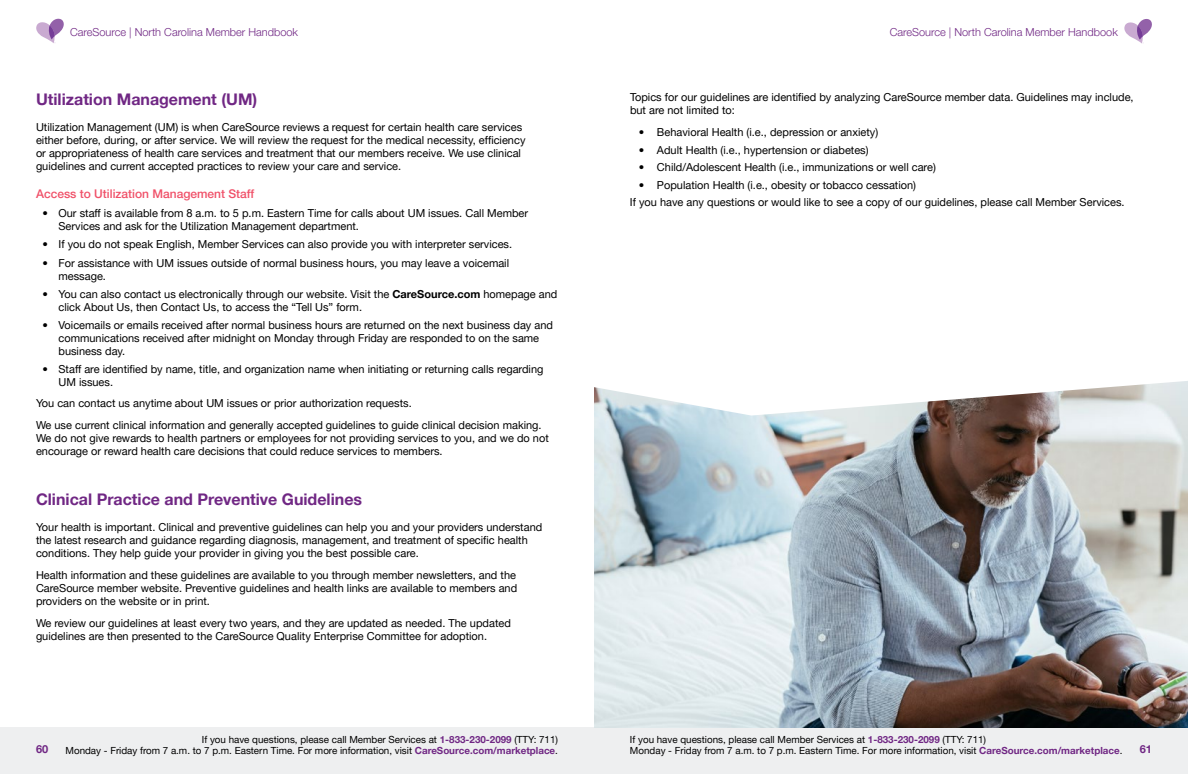
<style>
.page{position:relative;width:1188px;height:774px;background:#fff}
.page>*{position:absolute;margin:0;border:0;box-sizing:border-box;transform-origin:0 0}
.t1{font:700 16px "Helvetica Neue LT Pro";color:#702784}
.t2{font:500 12px "Helvetica Neue LT Pro";color:#f05169}
.t3{font:11px/13px "Helvetica Neue LT Pro";color:#000}
.t4{font:300 11px "Helvetica Neue LT Pro";color:#702784}
.t5{font:700 11px "Helvetica Neue LT Pro";color:#702784}
.t6{font:9.8px/11px "Helvetica Neue LT Pro";color:#000;text-align:right}
.s1{font-weight:700}
.s2{font-weight:700;color:#702784}
</style>
<div class="page">
<div style="left:0;top:727px;width:1188px;height:47px;background:#eeeff0"></div>
<svg style="left:36px;top:18px;width:28px;height:25px"></svg>
<svg style="left:1124px;top:19px;width:28px;height:25px"></svg>
<img style="left:594px;top:416px;width:594px;height:311px">
<svg style="left:594px;top:381px;width:594px;height:35px"></svg>
<p class="t4" style="left:70px;top:26px;width:230px">CareSource | North Carolina Member Handbook</p>
<p class="t4" style="left:890px;top:25px;width:230px">CareSource | North Carolina Member Handbook</p>
<h3 class="t1" style="left:36px;top:89px;width:223px">Utilization Management (UM)</h3>
<p class="t3" style="left:36px;top:121px;width:491px">Utilization Management (UM) is when CareSource reviews a request for certain health care services either before, during, or after service. We will review the request for the medical necessity, efficiency or appropriateness of health care services and treatment that our members receive. We use clinical guidelines and current accepted practices to review your care and service.</p>
<h4 class="t2" style="left:36px;top:187px;width:220px">Access to Utilization Management Staff</h4>
<p class="t3" style="left:59px;top:207px;width:471px;text-indent:-16px">• Our staff is available from 8 a.m. to 5 p.m. Eastern Time for calls about UM issues. Call Member<br>Services and ask for the Utilization Management department.</p>
<p class="t3" style="left:42px;top:238px;width:471px">• If you do not speak English, Member Services can also provide you with interpreter services.</p>
<p class="t3" style="left:59px;top:256px;width:452px;text-indent:-16px">• For assistance with UM issues outside of normal business hours, you may leave a voicemail message.</p>
<p class="t3" style="left:59px;top:287px;width:500px;text-indent:-16px">• You can also contact us electronically through our website. Visit the <span class="s1">CareSource.com</span> homepage and click About Us, then Contact Us, to access the “Tell Us” form.</p>
<p class="t3" style="left:59px;top:318px;width:496px;text-indent:-16px">• Voicemails or emails received after normal business hours are returned on the next business day and communications received after midnight on Monday through Friday are responded to on the same business day.</p>
<p class="t3" style="left:59px;top:362px;width:486px;text-indent:-16px">• Staff are identified by name, title, and organization name when initiating or returning calls regarding<br>UM issues.</p>
<p class="t3" style="left:36px;top:396px;width:377px">You can contact us anytime about UM issues or prior authorization requests.</p>
<p class="t3" style="left:36px;top:418px;width:514px">We use current clinical information and generally accepted guidelines to guide clinical decision making.<br>We do not give rewards to health partners or employees for not providing services to you, and we do not encourage or reward health care decisions that could reduce services to members.</p>
<h3 class="t1" style="left:36px;top:489px;width:328px">Clinical Practice and Preventive Guidelines</h3>
<p class="t3" style="left:36px;top:521px;width:508px">Your health is important. Clinical and preventive guidelines can help you and your providers understand the latest research and guidance regarding diagnosis, management, and treatment of specific health conditions. They help guide your provider in giving you the best possible care.</p>
<p class="t3" style="left:36px;top:569px;width:483px;text-align:justify">Health information and these guidelines are available to you through member newsletters, and the CareSource member website. Preventive guidelines and health links are available to members and providers on the website or in print.</p>
<p class="t3" style="left:36px;top:617px;width:476px">We review our guidelines at least every two years, and they are updated as needed. The updated guidelines are then presented to the CareSource Quality Enterprise Committee for adoption.</p>
<p class="t3" style="left:630px;top:91px;width:505px">Topics for our guidelines are identified by analyzing CareSource member data. Guidelines may include, but are not limited to:</p>
<p class="t3" style="left:639px;top:126px;width:241px">• Behavioral Health (i.e., depression or anxiety)</p>
<p class="t3" style="left:639px;top:143px;width:231px">• Adult Health (i.e., hypertension or diabetes)</p>
<p class="t3" style="left:639px;top:161px;width:298px">• Child/Adolescent Health (i.e., immunizations or well care)</p>
<p class="t3" style="left:639px;top:178px;width:279px">• Population Health (i.e., obesity or tobacco cessation)</p>
<p class="t3" style="left:630px;top:196px;width:496px">If you have any questions or would like to see a copy of our guidelines, please call Member Services.</p>
<p class="t6" style="left:66px;top:734px;width:494px">If you have questions, please call Member Services at <span class="s2">1-833-230-2099</span> (TTY: 711)<br>Monday - Friday from 7 a.m. to 7 p.m. Eastern Time. For more information, visit <span class="s2">CareSource.com/marketplace</span>.</p>
<p class="t6" style="left:630px;top:734px;width:494px;text-align:left">If you have questions, please call Member Services at <span class="s2">1-833-230-2099</span> (TTY: 711)<br>Monday - Friday from 7 a.m. to 7 p.m. Eastern Time. For more information, visit <span class="s2">CareSource.com/marketplace</span>.</p>
<p class="t5" style="left:36px;top:742px;width:14px">60</p>
<p class="t5" style="left:1140px;top:742px;width:14px">61</p>
</div>
